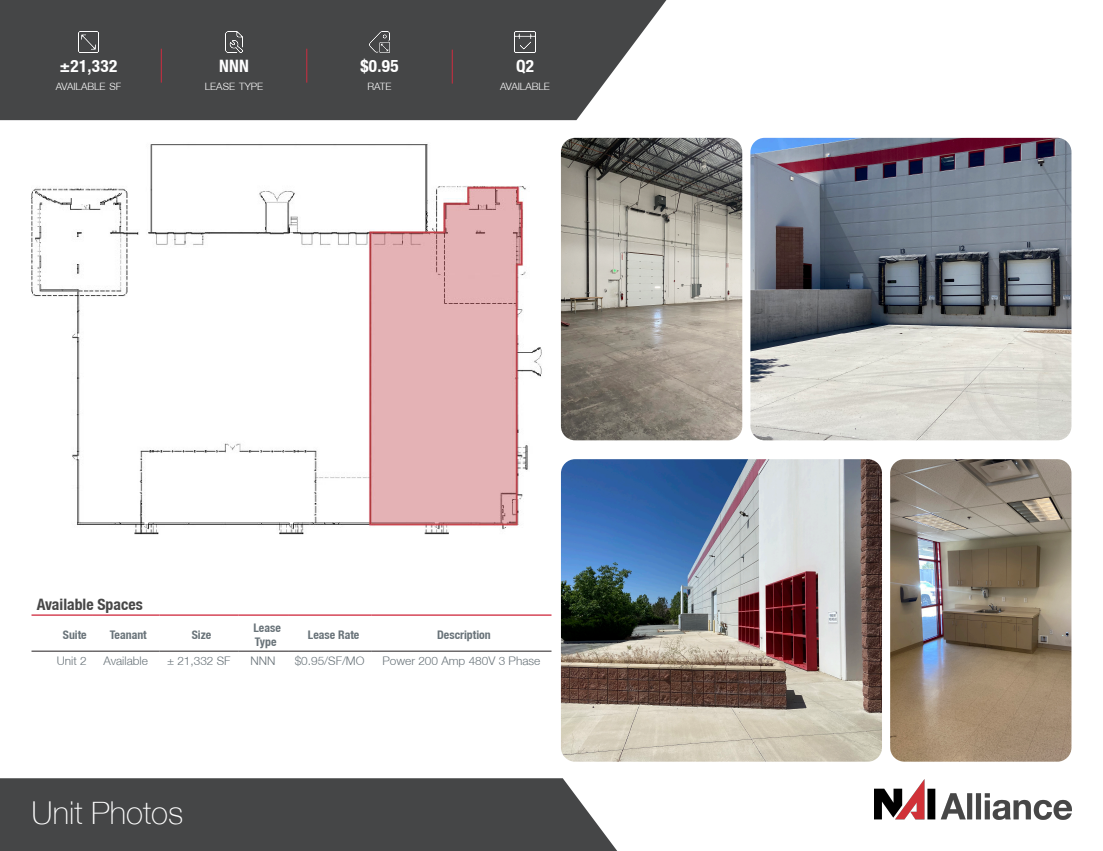
<style>
.page{position:relative;width:1103px;height:851px;background:#fff}
.page>*{position:absolute;margin:0;border:0;box-sizing:border-box;transform-origin:0 0}
.t1{font:100 31.5px "Helvetica Neue LT";color:#fff}
.t2{font:700 condensed 17.15px "Helvetica Neue LT";letter-spacing:.02em;color:#fff}
.t3{font:700 condensed 15.75px "Helvetica Neue LT";color:#474747}
.t4{font:300 11.9px "Helvetica Neue LT";color:#697379}
.t5{font:700 condensed 11.9px/14.2px "Helvetica Neue LT";color:#697379}
.t6{font:300 10.15px "Helvetica Neue LT";color:#fff}
</style>
<div class="page">
<hr style="left:32px;top:614px;width:60px;height:1px;background:#d02c40">
<hr style="left:92px;top:614px;width:67px;height:1px;background:#d02c40">
<hr style="left:159px;top:614px;width:79px;height:1px;background:#d02c40">
<hr style="left:238px;top:614px;width:50px;height:1px;background:#d02c40">
<hr style="left:288px;top:614px;width:83px;height:1px;background:#d02c40">
<hr style="left:371px;top:614px;width:180px;height:1px;background:#d02c40">
<hr style="left:32px;top:650px;width:60px;height:1px;background:#231f20">
<hr style="left:92px;top:650px;width:67px;height:1px;background:#231f20">
<hr style="left:159px;top:650px;width:79px;height:1px;background:#231f20">
<hr style="left:238px;top:650px;width:50px;height:1px;background:#231f20">
<hr style="left:288px;top:650px;width:83px;height:1px;background:#231f20">
<hr style="left:371px;top:650px;width:180px;height:1px;background:#231f20">
<img style="left:561px;top:459px;width:321px;height:302px">
<img style="left:750px;top:138px;width:321px;height:302px">
<img style="left:561px;top:138px;width:181px;height:302px">
<img style="left:890px;top:459px;width:181px;height:302px">
<img style="left:32px;top:144px;width:510px;height:391px">
<div style="left:0;top:778px;width:617px;height:72px;background:#454647"></div>
<img style="left:874px;top:779px;width:197px;height:40px">
<svg style="left:0;top:0;width:667px;height:120px;background:#525354"></svg>
<hr style="left:306px;top:49px;width:1px;height:34px;background:#d02c40">
<hr style="left:161px;top:49px;width:1px;height:34px;background:#d02c40">
<hr style="left:452px;top:50px;width:1px;height:34px;background:#d02c40">
<img style="left:514px;top:32px;width:21px;height:20px">
<img style="left:369px;top:32px;width:21px;height:20px">
<img style="left:226px;top:31px;width:16px;height:21px">
<img style="left:78px;top:32px;width:21px;height:20px">
<h2 class="t2" style="left:60px;top:56px;width:59px">±21,332</h2>
<p class="t6" style="left:56px;top:80px;width:67px">AVAILABLE SF</p>
<h2 class="t2" style="left:219px;top:56px;width:32px">NNN</h2>
<p class="t6" style="left:205px;top:80px;width:60px">LEASE TYPE</p>
<h2 class="t2" style="left:360px;top:56px;width:40px">$0.95</h2>
<p class="t6" style="left:367px;top:80px;width:26px">RATE</p>
<h2 class="t2" style="left:516px;top:56px;width:20px">Q2</h2>
<p class="t6" style="left:500px;top:80px;width:51px">AVAILABLE</p>
<p class="t3" style="left:37px;top:594px;width:107px">Available Spaces</p>
<p class="t5" style="left:63px;top:627px;width:25px">Suite</p>
<p class="t5" style="left:110px;top:627px;width:38px">Teanant</p>
<p class="t5" style="left:192px;top:627px;width:21px">Size</p>
<p class="t5" style="left:253px;top:620px;width:29px">Lease<br>Type</p>
<p class="t5" style="left:308px;top:627px;width:53px">Lease Rate</p>
<p class="t5" style="left:437px;top:627px;width:55px">Description</p>
<p class="t4" style="left:57px;top:653px;width:31px">Unit 2</p>
<p class="t4" style="left:103px;top:653px;width:46px">Available</p>
<p class="t4" style="left:167px;top:653px;width:65px">± 21,332 SF</p>
<p class="t4" style="left:251px;top:653px;width:26px">NNN</p>
<p class="t4" style="left:295px;top:653px;width:71px">$0.95/SF/MO</p>
<p class="t4" style="left:382px;top:653px;width:159px">Power 200 Amp 480V 3 Phase</p>
<p class="t1" style="left:32px;top:795px;width:153px">Unit Photos</p>
</div>
